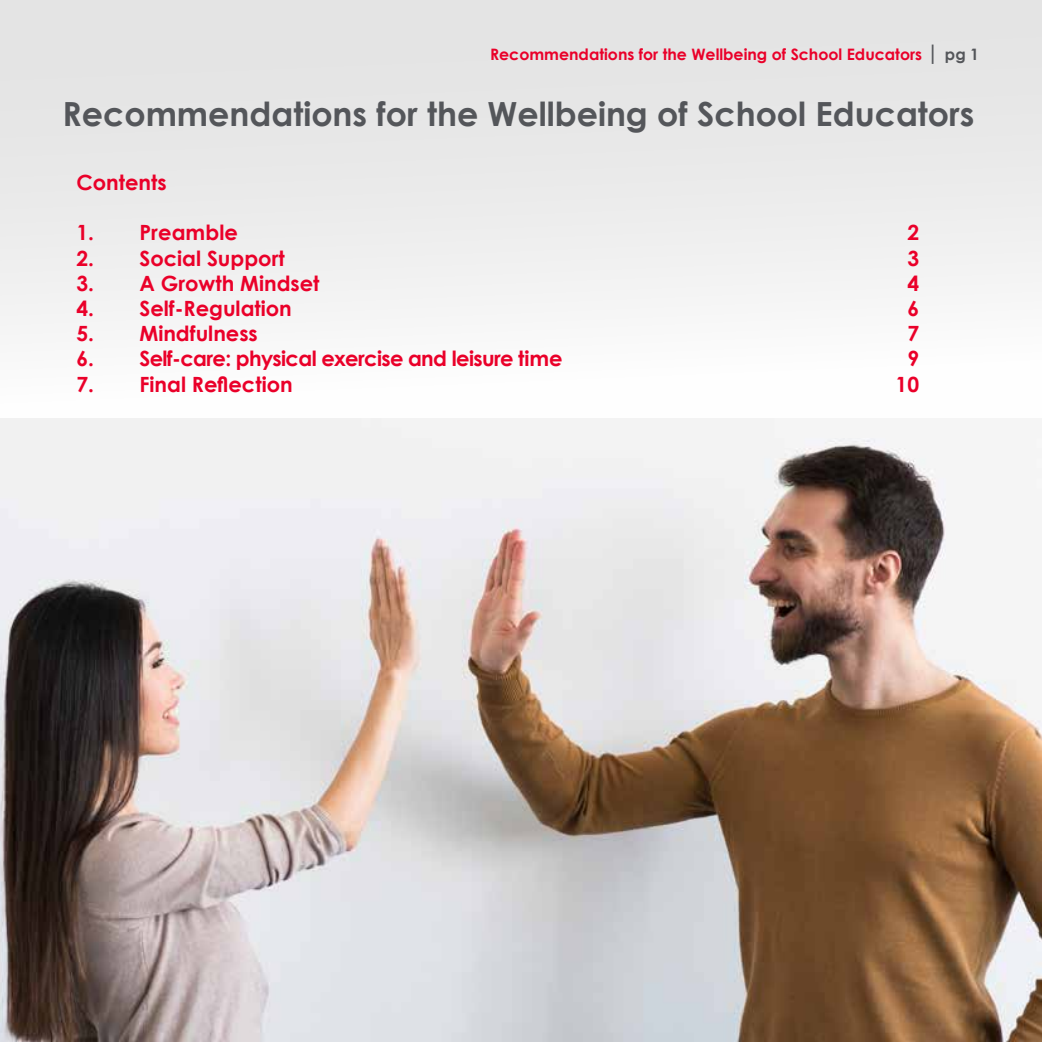
<style>
.page{position:relative;width:1042px;height:1042px;background:#fff}
.page>*{position:absolute;margin:0;border:0;box-sizing:border-box;transform-origin:0 0}
.t1{font:700 33.25px "Century Gothic";color:#54565a}
.t2{font:700 21px "Century Gothic";color:#ea0029}
.t3{font:700 21px "Century Gothic";letter-spacing:-.03em;color:#ea0029}
.t4{font:700 15.75px "Century Gothic";color:#ea0029}
.s1{font-size:21px;color:#54565a}
.s2{color:#54565a}
</style>
<div class="page">
<div style="left:0;top:0;width:1042px;height:433px;background:linear-gradient(to bottom,#dfdfdf,#fefefe)"></div>
<img style="left:0;top:418px;width:1042px;height:624px">
<p class="t4" style="left:490px;top:43px;width:490px">Recommendations for the Wellbeing of School Educators <span class="s1">|</span> <span class="s2">pg 1</span></p>
<h1 class="t1" style="left:63px;top:89px;width:913px">Recommendations for the Wellbeing of School Educators</h1>
<p class="t2" style="left:76px;top:166px;width:92px">Contents</p>
<p class="t2" style="left:76px;top:217px;width:163px">1. Preamble</p>
<p class="t2" style="left:907px;top:217px;width:13px">2</p>
<p class="t2" style="left:76px;top:242px;width:210px">2. Social Support</p>
<p class="t2" style="left:907px;top:242px;width:13px">3</p>
<p class="t2" style="left:76px;top:267px;width:245px">3. A Growth Mindset</p>
<p class="t2" style="left:907px;top:267px;width:13px">4</p>
<p class="t2" style="left:76px;top:292px;width:217px">4. Self-Regulation</p>
<p class="t2" style="left:907px;top:292px;width:13px">6</p>
<p class="t2" style="left:76px;top:318px;width:183px">5. Mindfulness</p>
<p class="t2" style="left:907px;top:318px;width:13px">7</p>
<p class="t3" style="left:76px;top:343px;width:488px">6. Self-care: physical exercise and leisure time</p>
<p class="t2" style="left:907px;top:343px;width:13px">9</p>
<p class="t2" style="left:76px;top:368px;width:218px">7. Final Reflection</p>
<p class="t2" style="left:895px;top:368px;width:25px">10</p>
</div>
